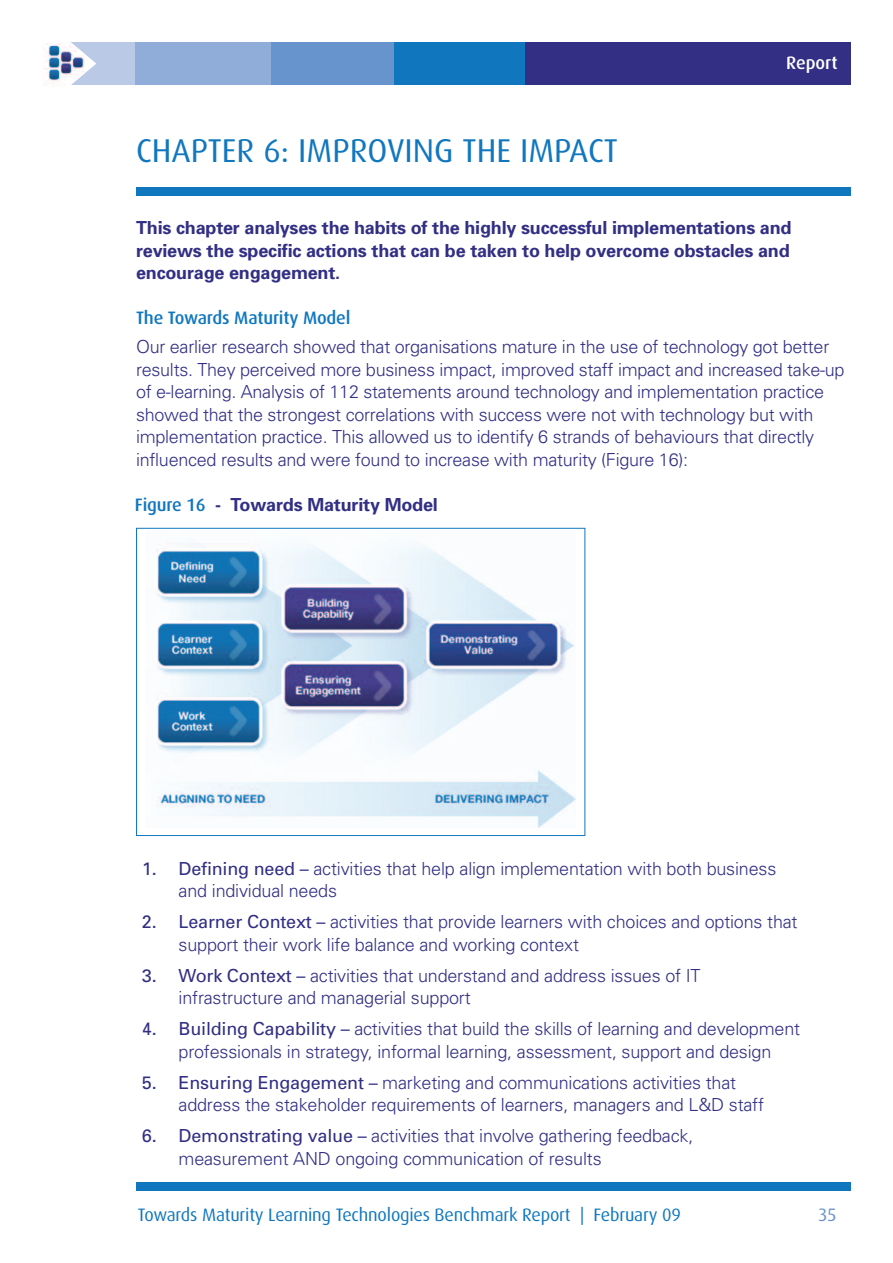
<style>
.page{position:relative;width:893px;height:1263px;background:#fff}
.page>*{position:absolute;margin:0;border:0;box-sizing:border-box;transform-origin:0 0}
.t1{font:33px "Dax";color:#1077be}
.t2{font:300 18px/22.5px "Univers";letter-spacing:-.01em;color:#322f84}
.t3{font:700 18px/22.5px "Univers";letter-spacing:-.01em;color:#322f84;text-align:justify}
.t4{font:18px "Dax";letter-spacing:-.01em;color:#1077be}
.t5{font:500 18px "Dax";letter-spacing:-.01em;color:#1077be}
.t6{font:500 18px "Dax";color:#fff}
.t7{font:18px "Dax";color:#6894cd}
.s1{font-family:"Dax";font-weight:500;color:#1077be}
.s2{font-weight:400}
</style>
<div class="page">
<div style="left:467px;top:43px;width:383px;height:42px;background:#322f84"></div>
<div style="left:355px;top:43px;width:170px;height:42px;background:#1077be"></div>
<div style="left:270px;top:43px;width:124px;height:42px;background:#6894cd"></div>
<div style="left:135px;top:43px;width:136px;height:42px;background:#90adda"></div>
<div style="left:71px;top:43px;width:64px;height:42px;background:#b9c9e6"></div>
<svg style="left:71px;top:42px;width:25px;height:32px"></svg>
<img style="left:43px;top:43px;width:41px;height:43px">
<div style="left:136px;top:1182px;width:714px;height:9px;background:#1077be"></div>
<div style="left:136px;top:187px;width:714px;height:9px;background:#1077be"></div>
<img style="left:156px;top:542px;width:419px;height:285px">
<div style="left:136px;top:528px;width:449px;height:308px;border:1px solid #1077be"></div>
<h1 class="t1" style="left:136px;top:136px;width:483px">CHAPTER 6: IMPROVING THE IMPACT</h1>
<p class="t6" style="left:786px;top:55px;width:53px">Report</p>
<p class="t3" style="left:136px;top:218px;width:657px">This chapter analyses the habits of the highly successful implementations and reviews the specific actions that can be taken to help overcome obstacles and encourage engagement.</p>
<p class="t5" style="left:136px;top:310px;width:216px">The Towards Maturity Model</p>
<p class="t2" style="left:136px;top:337px;width:710px">Our earlier research showed that organisations mature in the use of technology got better results. They perceived more business impact, improved staff impact and increased take-up of e-learning. Analysis of 112 statements around technology and implementation practice showed that the strongest correlations with success were not with technology but with implementation practice. This allowed us to identify 6 strands of behaviours that directly influenced results and were found to increase with maturity (Figure 16):</p>
<p class="t3" style="left:135px;top:494px;width:304px"><span class="s1">Figure 16</span> - Towards Maturity Model</p>
<p class="t2" style="left:179px;top:858px;width:599px;text-indent:-37px"><span class="s2">1. Defining need –</span> activities that help align implementation with both business and individual needs</p>
<p class="t2" style="left:179px;top:912px;width:620px;text-indent:-37px"><span class="s2">2. Learner Context –</span> activities that provide learners with choices and options that support their work life balance and working context</p>
<p class="t2" style="left:179px;top:965px;width:524px;text-indent:-37px"><span class="s2">3. Work Context –</span> activities that understand and address issues of IT infrastructure and managerial support</p>
<p class="t2" style="left:142px;top:1019px;width:660px;text-align:center"><span class="s2">4. Building Capability –</span> activities that build the skills of learning and development professionals in strategy, informal learning, assessment, support and design</p>
<p class="t2" style="left:179px;top:1072px;width:587px;text-indent:-37px"><span class="s2">5. Ensuring Engagement –</span> marketing and communications activities that address the stakeholder requirements of learners, managers and L&amp;D staff</p>
<p class="t2" style="left:179px;top:1126px;width:516px;text-indent:-37px"><span class="s2">6. Demonstrating value –</span> activities that involve gathering feedback, measurement AND ongoing communication of results</p>
<p class="t4" style="left:138px;top:1207px;width:545px">Towards Maturity Learning Technologies Benchmark Report | February 09</p>
<p class="t7" style="left:818px;top:1207px;width:20px">35</p>
</div>
